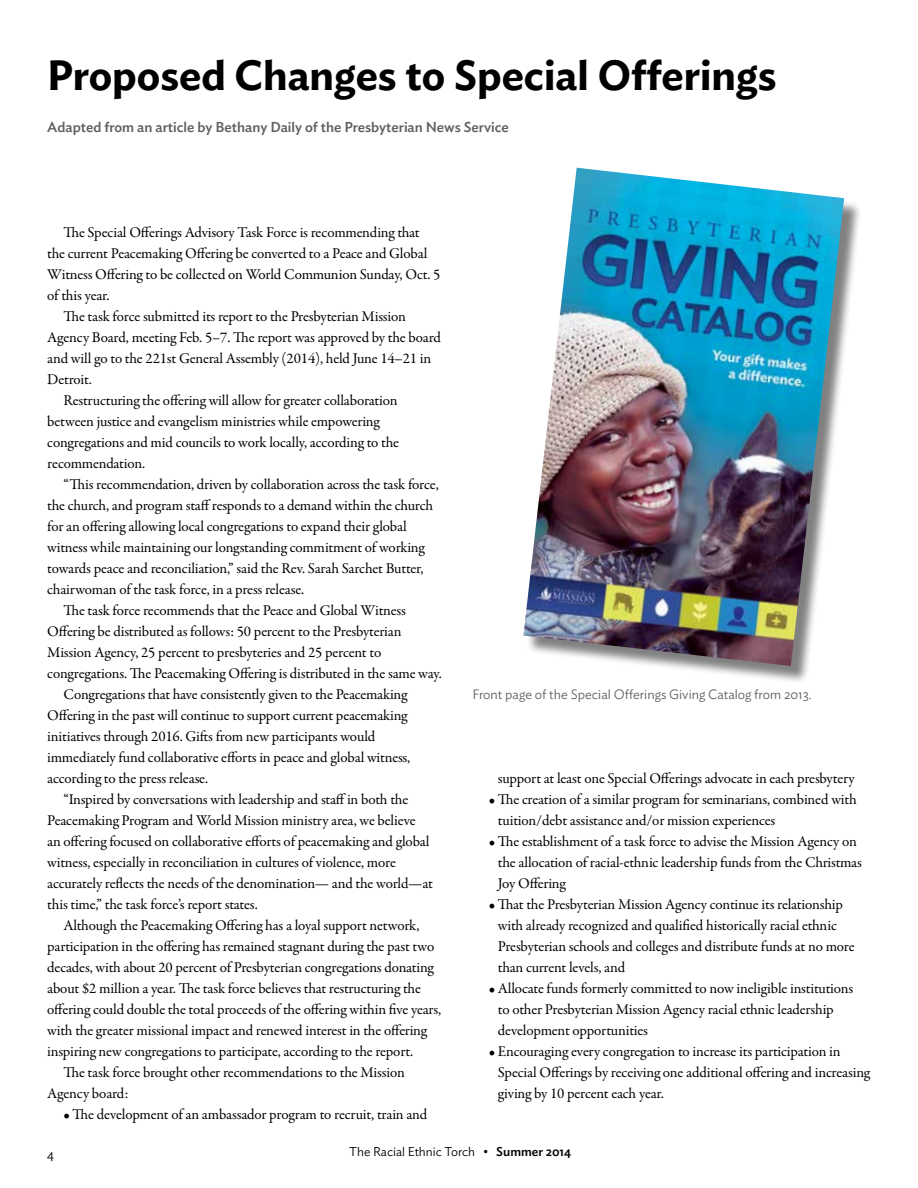
<style>
.page{position:relative;width:918px;height:1188px;background:#fff}
.page>*{position:absolute;margin:0;border:0;box-sizing:border-box;transform-origin:0 0}
.t1{font:600 42px "Ideal Sans";color:#000}
.t2{font:15px/21px "Garamond Premr Pro";letter-spacing:-.01em;color:#000}
.t3{font:500 14.25px "Ideal Sans";color:#5f6062}
.t4{font:300 13.5px "Ideal Sans";color:#5f6062}
.t5{font:300 13.5px "Ideal Sans";color:#000}
.t6{font:300 12.75px "Ideal Sans";color:#000}
.s1{font-weight:500}
</style>
<div class="page">
<div style="left:526px;top:170px;width:336px;height:514px;background:#000;opacity:.5"></div>
<img style="left:523px;top:168px;width:321px;height:498px">
<h1 class="t1" style="left:47px;top:42px;width:731px">Proposed Changes to Special Offerings</h1>
<p class="t3" style="left:47px;top:116px;width:463px">Adapted from an article by Bethany Daily of the Presbyterian News Service</p>
<p class="t2" style="left:63px;top:222px;width:358px">The Special Offerings Advisory Task Force is recommending that</p>
<p class="t2" style="left:47px;top:243px;width:382px">the current Peacemaking Offering be converted to a Peace and Global</p>
<p class="t2" style="left:47px;top:264px;width:395px">Witness Offering to be collected on World Communion Sunday, Oct. 5</p>
<p class="t2" style="left:47px;top:285px;width:64px">of this year.</p>
<p class="t2" style="left:63px;top:306px;width:344px">The task force submitted its report to the Presbyterian Mission</p>
<p class="t2" style="left:47px;top:327px;width:395px">Agency Board, meeting Feb. 5–7. The report was approved by the board</p>
<p class="t2" style="left:47px;top:348px;width:385px">and will go to the 221st General Assembly (2014), held June 14–21 in</p>
<p class="t2" style="left:47px;top:369px;width:46px">Detroit.</p>
<p class="t2" style="left:63px;top:390px;width:336px">Restructuring the offering will allow for greater collaboration</p>
<p class="t2" style="left:47px;top:411px;width:334px">between justice and evangelism ministries while empowering</p>
<p class="t2" style="left:47px;top:432px;width:353px">congregations and mid councils to work locally, according to the</p>
<p class="t2" style="left:47px;top:453px;width:100px">recommendation.</p>
<p class="t2" style="left:63px;top:474px;width:377px">“This recommendation, driven by collaboration across the task force,</p>
<p class="t2" style="left:47px;top:495px;width:387px">the church, and program staff responds to a demand within the church</p>
<p class="t2" style="left:47px;top:516px;width:361px">for an offering allowing local congregations to expand their global</p>
<p class="t2" style="left:47px;top:537px;width:379px">witness while maintaining our longstanding commitment of working</p>
<p class="t2" style="left:47px;top:558px;width:378px">towards peace and reconciliation,” said the Rev. Sarah Sarchet Butter,</p>
<p class="t2" style="left:47px;top:579px;width:259px">chairwoman of the task force, in a press release.</p>
<p class="t2" style="left:63px;top:600px;width:344px">The task force recommends that the Peace and Global Witness</p>
<p class="t2" style="left:47px;top:621px;width:356px">Offering be distributed as follows: 50 percent to the Presbyterian</p>
<p class="t2" style="left:47px;top:642px;width:336px">Mission Agency, 25 percent to presbyteries and 25 percent to</p>
<p class="t2" style="left:47px;top:663px;width:396px">congregations. The Peacemaking Offering is distributed in the same way.</p>
<p class="t2" style="left:63px;top:684px;width:346px">Congregations that have consistently given to the Peacemaking</p>
<p class="t2" style="left:47px;top:705px;width:362px">Offering in the past will continue to support current peacemaking</p>
<p class="t2" style="left:47px;top:726px;width:330px">initiatives through 2016. Gifts from new participants would</p>
<p class="t2" style="left:47px;top:747px;width:365px">immediately fund collaborative efforts in peace and global witness,</p>
<p class="t2" style="left:47px;top:768px;width:162px">according to the press release.</p>
<p class="t2" style="left:63px;top:789px;width:346px">“Inspired by conversations with leadership and staff in both the</p>
<p class="t2" style="left:47px;top:810px;width:370px">Peacemaking Program and World Mission ministry area, we believe</p>
<p class="t2" style="left:47px;top:831px;width:384px">an offering focused on collaborative efforts of peacemaking and global</p>
<p class="t2" style="left:47px;top:852px;width:350px">witness, especially in reconciliation in cultures of violence, more</p>
<p class="t2" style="left:47px;top:873px;width:387px">accurately reflects the needs of the denomination— and the world—at</p>
<p class="t2" style="left:47px;top:894px;width:212px">this time,” the task force’s report states.</p>
<p class="t2" style="left:63px;top:915px;width:358px">Although the Peacemaking Offering has a loyal support network,</p>
<p class="t2" style="left:47px;top:936px;width:389px">participation in the offering has remained stagnant during the past two</p>
<p class="t2" style="left:47px;top:957px;width:388px">decades, with about 20 percent of Presbyterian congregations donating</p>
<p class="t2" style="left:47px;top:978px;width:375px">about $2 million a year. The task force believes that restructuring the</p>
<p class="t2" style="left:47px;top:999px;width:396px">offering could double the total proceeds of the offering within five years,</p>
<p class="t2" style="left:47px;top:1020px;width:381px">with the greater missional impact and renewed interest in the offering</p>
<p class="t2" style="left:47px;top:1041px;width:367px">inspiring new congregations to participate, according to the report.</p>
<p class="t2" style="left:63px;top:1062px;width:343px">The task force brought other recommendations to the Mission</p>
<p class="t2" style="left:47px;top:1083px;width:83px">Agency board:</p>
<p class="t2" style="left:63px;top:1104px;width:365px">• The development of an ambassador program to recruit, train and</p>
<p class="t4" style="left:472px;top:684px;width:341px">Front page of the Special Offerings Giving Catalog from 2013.</p>
<p class="t2" style="left:498px;top:768px;width:358px">support at least one Special Offerings advocate in each presbytery</p>
<p class="t2" style="left:498px;top:789px;width:360px;text-indent:-9px">• The creation of a similar program for seminarians, combined with tuition/debt assistance and/or mission experiences</p>
<p class="t2" style="left:498px;top:831px;width:366px;text-indent:-9px">• The establishment of a task force to advise the Mission Agency on the allocation of racial-ethnic leadership funds from the Christmas<br>Joy Offering</p>
<p class="t2" style="left:498px;top:894px;width:358px;text-indent:-9px">• That the Presbyterian Mission Agency continue its relationship with already recognized and qualified historically racial ethnic Presbyterian schools and colleges and distribute funds at no more than current levels, and</p>
<p class="t2" style="left:498px;top:978px;width:357px;text-indent:-9px">• Allocate funds formerly committed to now ineligible institutions to other Presbyterian Mission Agency racial ethnic leadership development opportunities</p>
<p class="t2" style="left:498px;top:1041px;width:374px;text-indent:-9px">• Encouraging every congregation to increase its participation in<br>Special Offerings by receiving one additional offering and increasing giving by 10 percent each year.</p>
<p class="t5" style="left:47px;top:1144px;width:8px">4</p>
<p class="t6" style="left:349px;top:1142px;width:224px">The Racial Ethnic Torch • <span class="s1">Summer 2014</span></p>
</div>
